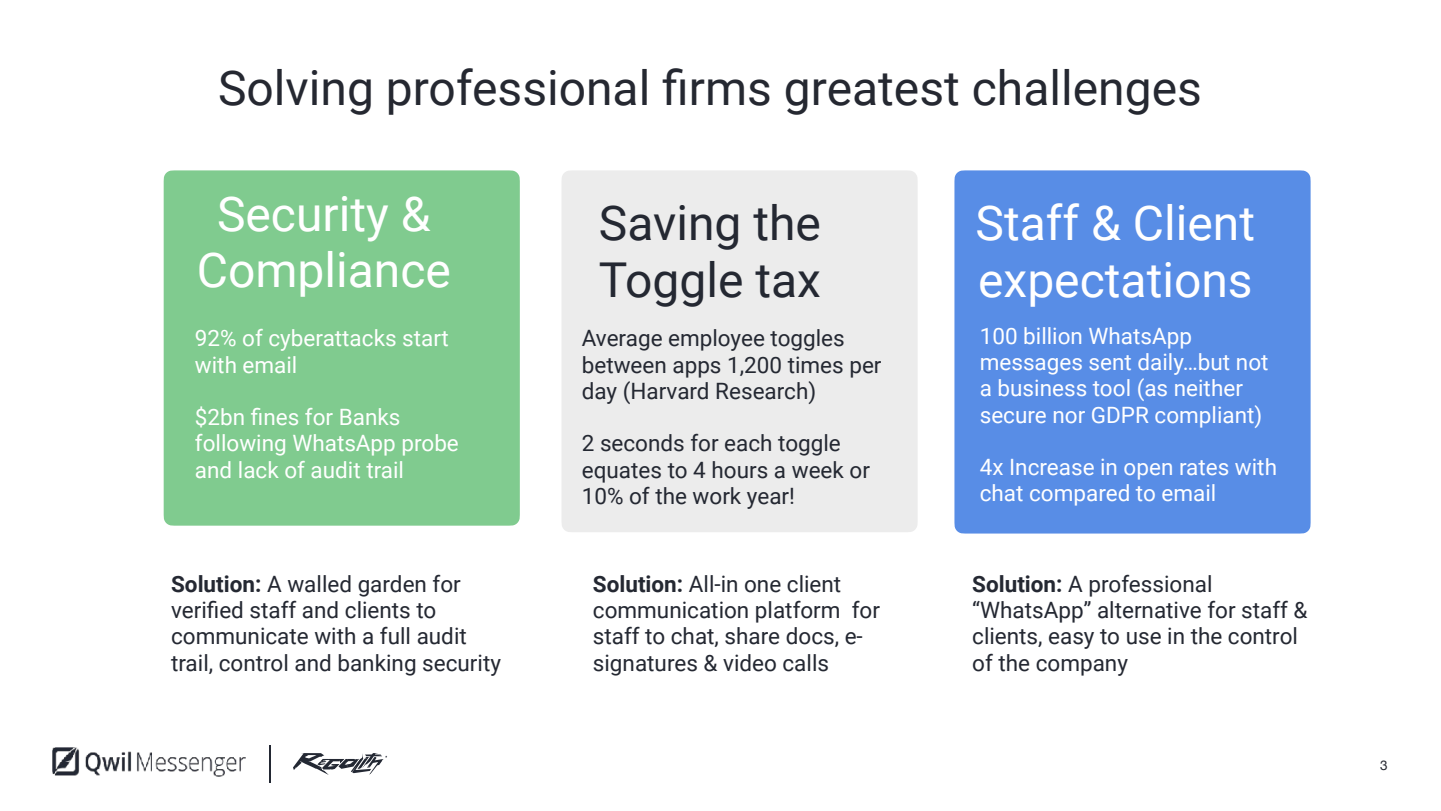
<style>
.page{position:relative;width:1441px;height:811px;background:#fff}
.page>*{position:absolute;margin:0;border:0;box-sizing:border-box;transform-origin:0 0}
.t1{font:48px/56.2px "Roboto";color:#fff;text-align:center}
.t2{font:48px "Roboto";color:#252831}
.t3{font:48px/56.2px "Roboto";color:#242832}
.t4{font:22.5px/26.2px "Roboto";color:#242832}
.t5{font:22.5px/26.2px "Roboto";color:#fff}
.t6{font:13.5px "Helvetica Neue";color:#252831}
.s1{font-weight:700}
</style>
<div class="page">
<img style="left:52px;top:747px;width:193px;height:29px">
<div style="left:164px;top:170px;width:356px;height:355px;background:#80cb8f"></div>
<div style="left:562px;top:170px;width:355px;height:362px;background:#ececec"></div>
<div style="left:954px;top:170px;width:356px;height:363px;background:#588de6"></div>
<hr style="left:269px;top:744px;width:1px;height:38px;background:#232833">
<svg style="left:293px;top:753px;width:94px;height:21px"></svg>
<h1 class="t2" style="left:218px;top:69px;width:985px">Solving professional firms greatest challenges</h1>
<h1 class="t1" style="left:197px;top:191px;width:256px">Security &amp;<br>Compliance</h1>
<h1 class="t1" style="left:975px;top:200px;width:281px;text-align:left">Staff &amp; Client expectations</h1>
<p class="t5" style="left:979px;top:325px;width:290px">100 billion WhatsApp messages sent daily…but not a business tool (as neither secure nor GDPR compliant)</p>
<p class="t5" style="left:979px;top:456px;width:299px">4x Increase in open rates with chat compared to email</p>
<h1 class="t3" style="left:598px;top:200px;width:224px">Saving the<br>Toggle tax</h1>
<p class="t5" style="left:195px;top:327px;width:255px">92% of cyberattacks start with email</p>
<p class="t5" style="left:195px;top:406px;width:265px">$2bn fines for Banks following WhatsApp probe and lack of audit trail</p>
<p class="t4" style="left:581px;top:327px;width:301px">Average employee toggles between apps 1,200 times per day (Harvard Research)</p>
<p class="t4" style="left:581px;top:432px;width:290px">2 seconds for each toggle equates to 4 hours a week or<br>10% of the work year!</p>
<p class="t4" style="left:171px;top:572px;width:331px"><span class="s1">Solution:</span> A walled garden for verified staff and clients to communicate with a full audit trail, control and banking security</p>
<p class="t4" style="left:593px;top:572px;width:289px"><span class="s1">Solution:</span> All-in one client communication platform for staff to chat, share docs, e&shy;signatures &amp; video calls</p>
<p class="t4" style="left:972px;top:572px;width:337px"><span class="s1">Solution:</span> A professional “WhatsApp” alternative for staff &amp; clients, easy to use in the control of the company</p>
<p class="t6" style="left:1379px;top:756px;width:9px">3</p>
</div>
